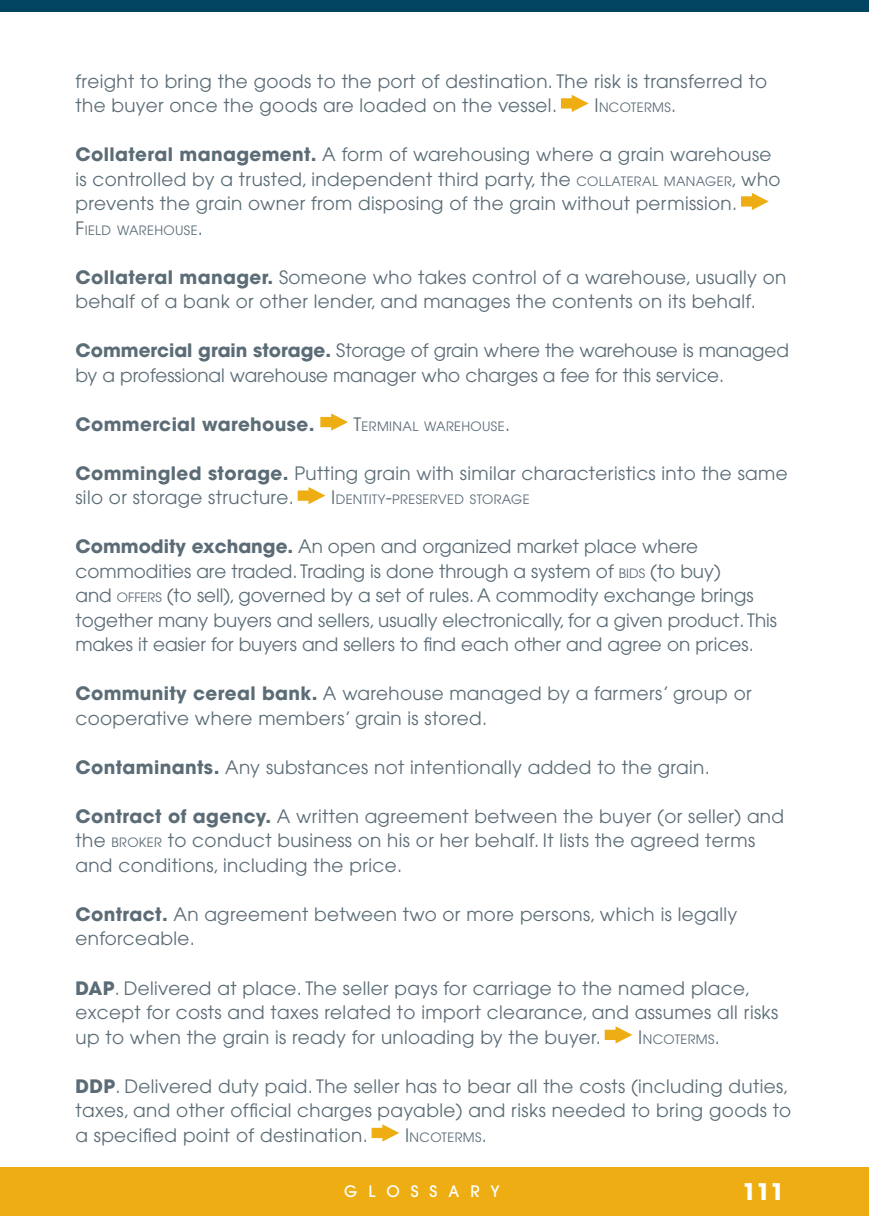
<style>
.page{position:relative;width:869px;height:1216px;background:#fff}
.page>*{position:absolute;margin:0;border:0;box-sizing:border-box;transform-origin:0 0}
.t1{font:700 22.75px "Avant Garde";color:#fff}
.t2{font:18.38px/24.5px "Avant Garde";letter-spacing:.02em;color:#5b6c76}
.t3{font:18.38px/24.5px "Avant Garde";color:#5b6c76}
.t4{font:700 18.38px "Avant Garde";letter-spacing:.02em;color:#5b6c76}
.t5{font:500 15.75px "Avant Garde";letter-spacing:.7em;color:#fff}
.t6{font:12.78px "Avant Garde";letter-spacing:.03em;color:#5b6c76}
.s1{font-size:18.38px}
.s2{font-weight:700}
.s3{font-size:12.78px}
.s4{font-style:inherit}
</style>
<div class="page">
<div style="left:0;top:1167px;width:868px;height:48px;background:#eeae13"></div>
<div style="left:0;top:0;width:868px;height:12px;background:#004461"></div>
<svg style="left:560px;top:95px;width:28px;height:17px"></svg>
<svg style="left:741px;top:193px;width:27px;height:17px"></svg>
<svg style="left:320px;top:413px;width:28px;height:17px"></svg>
<svg style="left:297px;top:487px;width:28px;height:17px"></svg>
<svg style="left:604px;top:1026px;width:28px;height:17px"></svg>
<svg style="left:371px;top:1124px;width:28px;height:17px"></svg>
<p class="t2" style="left:75px;top:69px;width:693px">freight to bring the goods to the port of destination. The risk is transferred to the buyer once the goods are loaded on the vessel.</p>
<p class="t6" style="left:594px;top:100px;width:83px"><span class="s1">I</span> NCOTERMS<span class="s1">.</span></p>
<p class="t2" style="left:75px;top:142px;width:706px"><span class="s2">Collateral management.</span> A form of warehousing where a grain warehouse is controlled by a trusted, independent third party, the <span class="s3">COLLATERAL MANAGER</span><span class="s4">,</span> who prevents the grain owner from disposing of the grain without permission.</p>
<p class="t6" style="left:75px;top:222px;width:129px"><span class="s1">F</span>IELD WAREHOUSE<span class="s1">.</span></p>
<p class="t2" style="left:75px;top:265px;width:712px"><span class="s2">Collateral manager.</span> Someone who takes control of a warehouse, usually on behalf of a bank or other lender, and manages the contents on its behalf.</p>
<p class="t3" style="left:75px;top:338px;width:714px"><span class="s2">Commercial grain storage.</span> Storage of grain where the warehouse is managed by a professional warehouse manager who charges a fee for this service.</p>
<p class="t4" style="left:75px;top:412px;width:240px">Commercial warehouse.</p>
<p class="t6" style="left:353px;top:418px;width:158px"><span class="s1">T</span>ERMINAL WAREHOUSE<span class="s1">.</span></p>
<p class="t2" style="left:75px;top:461px;width:713px"><span class="s2">Commingled storage.</span> Putting grain with similar characteristics into the same silo or storage structure.</p>
<p class="t6" style="left:331px;top:492px;width:200px"><span class="s1">I</span> DENTITY<span class="s1">-</span>PRESERVED STORAGE</p>
<p class="t3" style="left:75px;top:534px;width:702px"><span class="s2">Commodity exchange.</span> An open and organized market place where commodities are traded. Trading is done through a system of <span class="s3">BIDS</span> (to buy)<br>and <span class="s3">OFFERS</span> (to sell), governed by a set of rules. A commodity exchange brings together many buyers and sellers, usually electronically, for a given product. This makes it easier for buyers and sellers to find each other and agree on prices.</p>
<p class="t2" style="left:75px;top:681px;width:677px"><span class="s2">Community cereal bank.</span> A warehouse managed by a farmers’ group or cooperative where members’ grain is stored.</p>
<p class="t2" style="left:75px;top:755px;width:635px"><span class="s2">Contaminants.</span> Any substances not intentionally added to the grain.</p>
<p class="t2" style="left:75px;top:804px;width:709px"><span class="s2">Contract of agency.</span> A written agreement between the buyer (or seller) and the <span class="s3">BROKER</span> to conduct business on his or her behalf. It lists the agreed terms and conditions, including the price.</p>
<p class="t2" style="left:75px;top:902px;width:663px"><span class="s2">Contract.</span> An agreement between two or more persons, which is legally enforceable.</p>
<p class="t2" style="left:75px;top:975px;width:704px"><span class="s2">DAP</span>. Delivered at place. The seller pays for carriage to the named place, except for costs and taxes related to import clearance, and assumes all risks up to when the grain is ready for unloading by the buyer.</p>
<p class="t6" style="left:638px;top:1031px;width:83px"><span class="s1">I</span> NCOTERMS<span class="s1">.</span></p>
<p class="t2" style="left:75px;top:1073px;width:717px"><span class="s2">DDP</span>. Delivered duty paid. The seller has to bear all the costs (including duties, taxes, and other official charges payable) and risks needed to bring goods to a specified point of destination.</p>
<p class="t6" style="left:405px;top:1129px;width:83px"><span class="s1">I</span> NCOTERMS<span class="s1">.</span></p>
<p class="t5" style="left:344px;top:1181px;width:157px">GLOSSARY</p>
<p class="t1" style="left:742px;top:1176px;width:44px">111</p>
</div>
